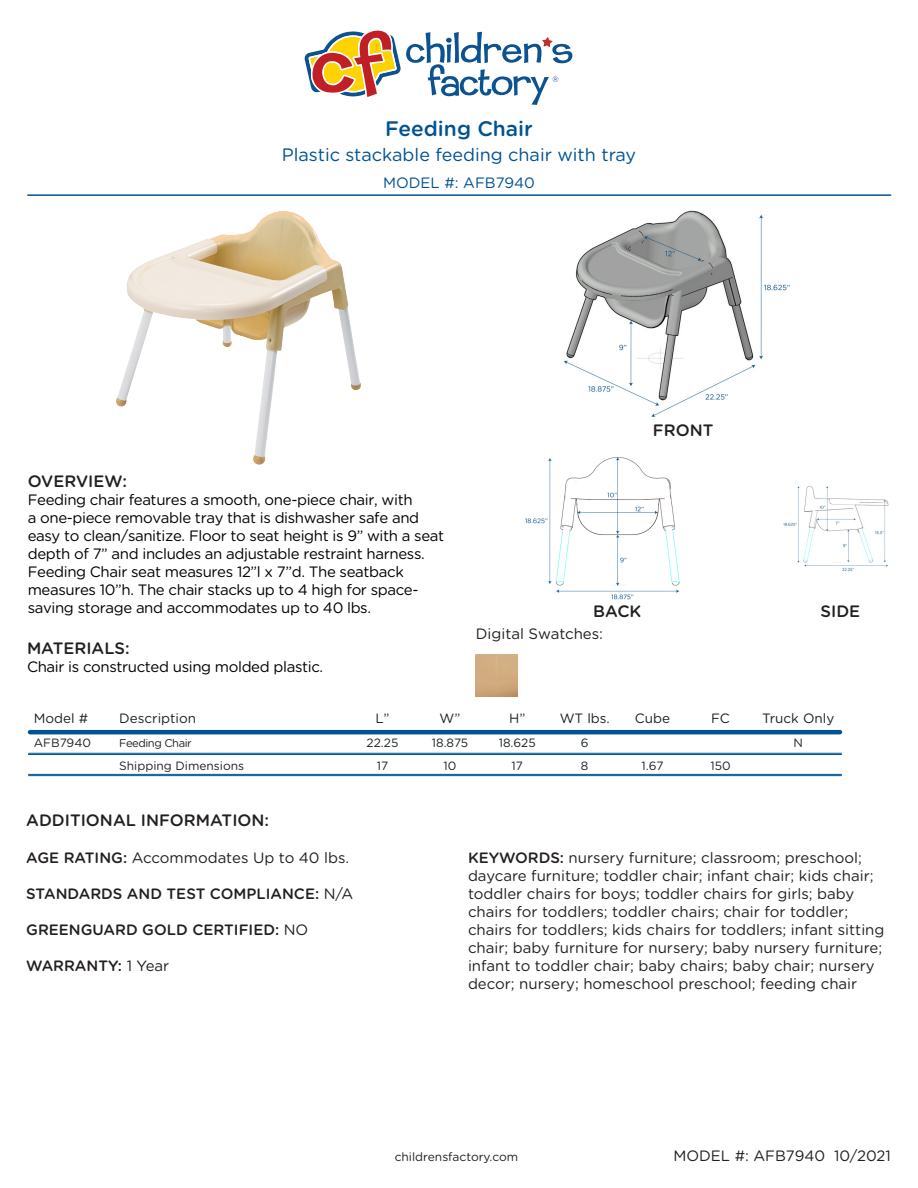
<style>
.page{position:relative;width:918px;height:1188px;background:#fff}
.page>*{position:absolute;margin:0;border:0;box-sizing:border-box;transform-origin:0 0}
.t1{font:500 21px "Gotham Rounded";color:#005291}
.t2{font:18px "Gotham Rounded";color:#005291}
.t3{font:500 16.5px "Gotham Rounded";color:#231f20}
.t4{font:15px/18px "Gotham Rounded";color:#231f20}
.t5{font:15px/18px "Gotham Rounded";letter-spacing:-.025em;color:#000}
.t6{font:500 15px "Gotham Rounded";color:#231f20}
.t7{font:15px "Gotham Rounded";color:#005291}
.t8{font:13.5px "Gotham Rounded";color:#231f20}
.t9{font:12px "Gotham Rounded";color:#231f20}
.t10{font:11.25px "Gotham Rounded";letter-spacing:-.04em;color:#231f20}
.t11{font:7.95px "Gotham Rounded";color:#0a5290;scale:.96 1}
.s1{font-weight:500}
.s2{font-weight:400}
</style>
<div class="page">
<svg style="left:305px;top:30px;width:267px;height:75px"></svg>
<img style="left:116px;top:211px;width:245px;height:254px">
<hr style="left:30px;top:730px;width:810px;height:4px;background:#005291">
<hr style="left:28px;top:753px;width:814px;height:1px;background:#005291">
<hr style="left:28px;top:754px;width:814px;height:1px;background:#005291">
<hr style="left:28px;top:774px;width:814px;height:1px;background:#005291">
<hr style="left:28px;top:775px;width:814px;height:1px;background:#005291">
<img style="left:564px;top:210px;width:226px;height:207px">
<hr style="left:28px;top:194px;width:863px;height:2px;background:#005291">
<img style="left:525px;top:457px;width:155px;height:143px">
<img style="left:783px;top:486px;width:106px;height:86px">
<img style="left:476px;top:654px;width:42px;height:42px">
<p class="t11" style="left:552px;top:74px;width:8px">®</p>
<p class="t1" style="left:385px;top:113px;width:149px">Feeding Chair</p>
<p class="t2" style="left:282px;top:142px;width:356px">Plastic stackable feeding chair with tray</p>
<p class="t7" style="left:383px;top:172px;width:153px">MODEL #: AFB7940</p>
<p class="t3" style="left:653px;top:418px;width:62px">FRONT</p>
<p class="t3" style="left:28px;top:469px;width:101px">OVERVIEW:</p>
<p class="t5" style="left:28px;top:490px;width:418px">Feeding chair features a smooth, one-piece chair, with<br>a one-piece removable tray that is dishwasher safe and easy to clean/sanitize. Floor to seat height is 9” with a seat depth of 7” and includes an adjustable restraint harness.<br>Feeding Chair seat measures 12”l x 7”d. The seatback measures 10”h. The chair stacks up to 4 high for space&shy;saving storage and accommodates up to 40 lbs.</p>
<p class="t3" style="left:27px;top:637px;width:104px">MATERIALS:</p>
<p class="t5" style="left:27px;top:657px;width:298px">Chair is constructed using molded plastic.</p>
<p class="t3" style="left:593px;top:600px;width:50px">BACK</p>
<p class="t3" style="left:821px;top:600px;width:41px">SIDE</p>
<p class="t4" style="left:476px;top:625px;width:129px">Digital Swatches:</p>
<p class="t8" style="left:34px;top:709px;width:56px">Model #</p>
<p class="t8" style="left:119px;top:709px;width:79px">Description</p>
<p class="t8" style="left:376px;top:709px;width:15px">L”</p>
<p class="t8" style="left:440px;top:709px;width:22px">W”</p>
<p class="t8" style="left:509px;top:709px;width:18px">H”</p>
<p class="t8" style="left:560px;top:709px;width:52px">WT lbs.</p>
<p class="t8" style="left:635px;top:709px;width:37px">Cube</p>
<p class="t8" style="left:711px;top:709px;width:20px">FC</p>
<p class="t8" style="left:762px;top:709px;width:74px">Truck Only</p>
<p class="t9" style="left:34px;top:735px;width:59px">AFB7940</p>
<p class="t10" style="left:119px;top:735px;width:74px">Feeding Chair</p>
<p class="t9" style="left:367px;top:735px;width:33px">22.25</p>
<p class="t9" style="left:432px;top:735px;width:38px">18.875</p>
<p class="t9" style="left:499px;top:735px;width:39px">18.625</p>
<p class="t9" style="left:581px;top:735px;width:9px">6</p>
<p class="t9" style="left:794px;top:735px;width:11px">N</p>
<p class="t9" style="left:119px;top:758px;width:126px">Shipping Dimensions</p>
<p class="t9" style="left:377px;top:758px;width:13px">17</p>
<p class="t9" style="left:444px;top:758px;width:14px">10</p>
<p class="t9" style="left:512px;top:758px;width:13px">17</p>
<p class="t9" style="left:581px;top:758px;width:9px">8</p>
<p class="t9" style="left:642px;top:758px;width:23px">1.67</p>
<p class="t9" style="left:710px;top:758px;width:22px">150</p>
<p class="t3" style="left:26px;top:809px;width:244px">ADDITIONAL INFORMATION:</p>
<p class="t4" style="left:26px;top:848px;width:324px"><span class="s1">AGE RATING:</span> Accommodates Up to 40 lbs.</p>
<p class="t6" style="left:26px;top:883px;width:328px">STANDARDS AND TEST COMPLIANCE: <span class="s2">N/A</span></p>
<p class="t6" style="left:26px;top:919px;width:284px">GREENGUARD GOLD CERTIFIED: <span class="s2">NO</span></p>
<p class="t6" style="left:26px;top:955px;width:145px">WARRANTY: <span class="s2">1 Year</span></p>
<p class="t4" style="left:468px;top:848px;width:418px"><span class="s1">KEYWORDS:</span> nursery furniture; classroom; preschool; daycare furniture; toddler chair; infant chair; kids chair; toddler chairs for boys; toddler chairs for girls; baby chairs for toddlers; toddler chairs; chair for toddler; chairs for toddlers; kids chairs for toddlers; infant sitting chair; baby furniture for nursery; baby nursery furniture; infant to toddler chair; baby chairs; baby chair; nursery decor; nursery; homeschool preschool; feeding chair</p>
<p class="t9" style="left:395px;top:1148px;width:125px">childrensfactory.com</p>
<p class="t4" style="left:673px;top:1146px;width:219px">MODEL #: AFB7940 10/2021</p>
</div>
